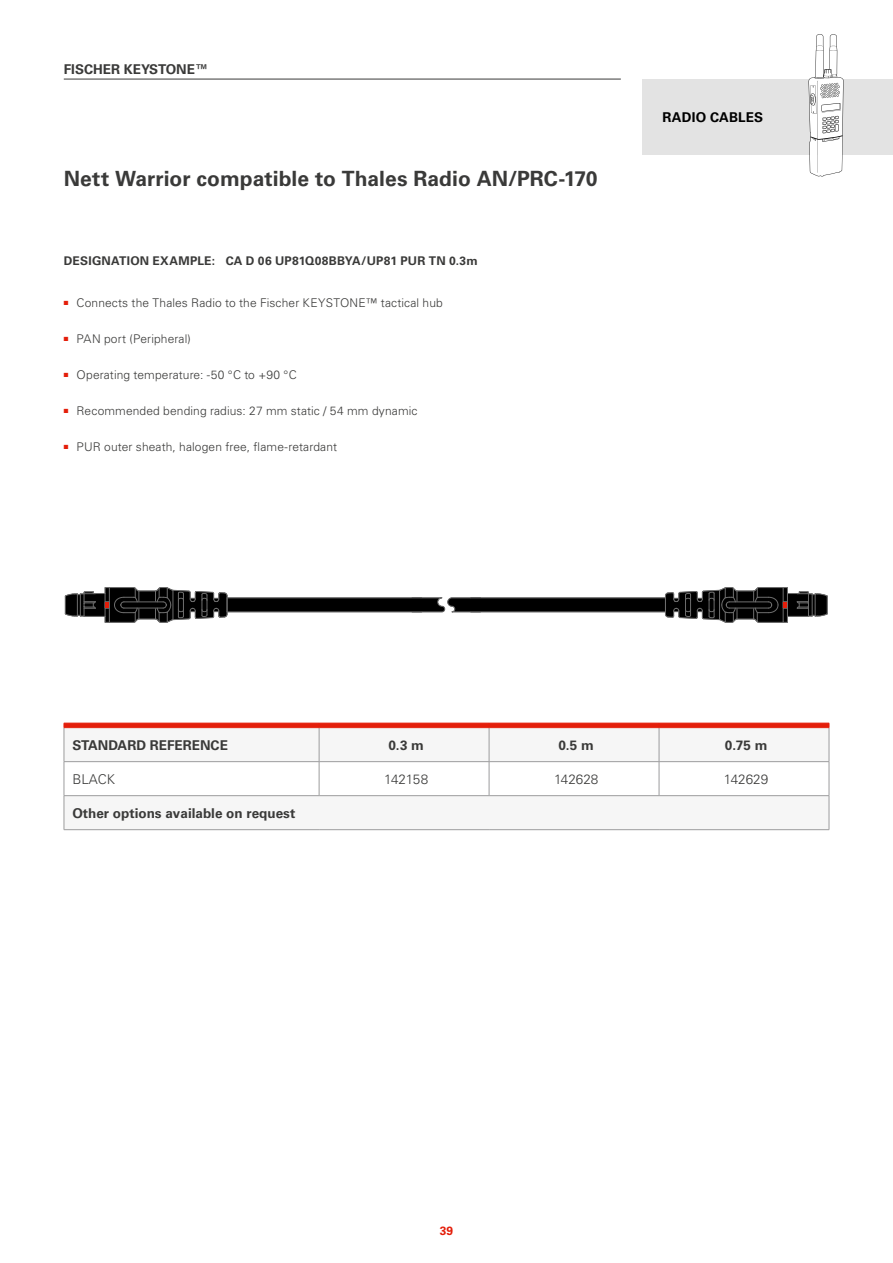
<style>
.page{position:relative;width:893px;height:1263px;background:#fff}
.page>*{position:absolute;margin:0;border:0;box-sizing:border-box;transform-origin:0 0}
.t1{font:700 21px "Univers LT Pro 65";color:#3a3a39}
.t2{font:700 13.5px "Univers LT Pro 65";color:#3a3a39}
.t3{font:300 13.5px "Univers LT Pro 45";color:#3a3a39}
.t4{font:700 13.5px "Univers LT Pro 65";letter-spacing:.01em;color:#000}
.t5{font:300 12px "Univers LT Pro 45";letter-spacing:.01em;color:#3a3a39}
.t6{font:700 12px "Univers LT Pro 65";letter-spacing:.02em;color:#3a3a39}
.t7{font:700 12px "Univers LT Pro 65";color:#e41e0a}
</style>
<div class="page">
<hr style="left:64px;top:79px;width:557px;height:1px;background:#3a3a39">
<div style="left:642px;top:79px;width:251px;height:76px;background:#e3e3e3"></div>
<svg style="left:808px;top:34px;width:35px;height:142px"></svg>
<svg style="left:65px;top:728px;width:764px;height:101px;fill:#f6f6f6"></svg>
<hr style="left:64px;top:728px;width:1px;height:33px;background:#9c9c9d">
<hr style="left:319px;top:728px;width:1px;height:33px;background:#9c9c9d">
<hr style="left:489px;top:728px;width:1px;height:33px;background:#9c9c9d">
<hr style="left:659px;top:728px;width:1px;height:33px;background:#9c9c9d">
<hr style="left:829px;top:728px;width:1px;height:33px;background:#9c9c9d">
<hr style="left:64px;top:762px;width:1px;height:33px;background:#9c9c9d">
<hr style="left:64px;top:761px;width:255px;height:1px;background:#9c9c9d">
<hr style="left:319px;top:762px;width:1px;height:33px;background:#9c9c9d">
<hr style="left:319px;top:761px;width:170px;height:1px;background:#9c9c9d">
<hr style="left:489px;top:762px;width:1px;height:33px;background:#9c9c9d">
<hr style="left:489px;top:761px;width:170px;height:1px;background:#9c9c9d">
<hr style="left:659px;top:761px;width:170px;height:1px;background:#9c9c9d">
<hr style="left:659px;top:762px;width:1px;height:33px;background:#9c9c9d">
<hr style="left:829px;top:762px;width:1px;height:33px;background:#9c9c9d">
<hr style="left:64px;top:796px;width:1px;height:33px;background:#9c9c9d">
<hr style="left:64px;top:795px;width:255px;height:1px;background:#9c9c9d">
<hr style="left:64px;top:829px;width:255px;height:1px;background:#9c9c9d">
<hr style="left:319px;top:829px;width:170px;height:1px;background:#9c9c9d">
<hr style="left:489px;top:829px;width:170px;height:1px;background:#9c9c9d">
<hr style="left:659px;top:829px;width:170px;height:1px;background:#9c9c9d">
<hr style="left:319px;top:795px;width:170px;height:1px;background:#9c9c9d">
<hr style="left:489px;top:795px;width:170px;height:1px;background:#9c9c9d">
<hr style="left:659px;top:795px;width:170px;height:1px;background:#9c9c9d">
<hr style="left:829px;top:796px;width:1px;height:33px;background:#9c9c9d">
<svg style="left:64px;top:723px;width:766px;height:5px;background:#e4200c"></svg>
<hr style="left:64px;top:727px;width:255px;height:1px;background:#e41e0a">
<hr style="left:319px;top:727px;width:170px;height:1px;background:#e41e0a">
<hr style="left:489px;top:727px;width:170px;height:1px;background:#e41e0a">
<hr style="left:659px;top:727px;width:170px;height:1px;background:#e41e0a">
<svg style="left:64px;top:587px;width:764px;height:36px"></svg>
<p class="t2" style="left:64px;top:59px;width:146px">FISCHER KEYSTONE™</p>
<p class="t1" style="left:64px;top:163px;width:535px">Nett Warrior compatible to Thales Radio AN/PRC-170</p>
<p class="t6" style="left:64px;top:252px;width:415px">DESIGNATION EXAMPLE: CA D 06 UP81Q08BBYA/UP81 PUR TN 0.3m</p>
<p class="t5" style="left:64px;top:295px;width:381px"><sup>■</sup> Connects the Thales Radio to the Fischer KEYSTONE™ tactical hub</p>
<p class="t5" style="left:64px;top:331px;width:129px"><sup>■</sup> PAN port (Peripheral)</p>
<p class="t5" style="left:64px;top:367px;width:234px"><sup>■</sup> Operating temperature: -50 °C to +90 °C</p>
<p class="t5" style="left:64px;top:403px;width:355px"><sup>■</sup> Recommended bending radius: 27 mm static / 54 mm dynamic</p>
<p class="t5" style="left:64px;top:439px;width:275px"><sup>■</sup> PUR outer sheath, halogen free, flame-retardant</p>
<p class="t4" style="left:662px;top:108px;width:102px">RADIO CABLES</p>
<p class="t2" style="left:72px;top:735px;width:157px">STANDARD REFERENCE</p>
<p class="t2" style="left:388px;top:735px;width:37px">0.3 m</p>
<p class="t2" style="left:558px;top:735px;width:37px">0.5 m</p>
<p class="t2" style="left:725px;top:735px;width:44px">0.75 m</p>
<p class="t3" style="left:72px;top:770px;width:44px">BLACK</p>
<p class="t3" style="left:384px;top:770px;width:46px">142158</p>
<p class="t3" style="left:554px;top:770px;width:46px">142628</p>
<p class="t3" style="left:724px;top:770px;width:46px">142629</p>
<p class="t2" style="left:72px;top:803px;width:224px">Other options available on request</p>
<p class="t7" style="left:440px;top:1223px;width:15px">39</p>
</div>
